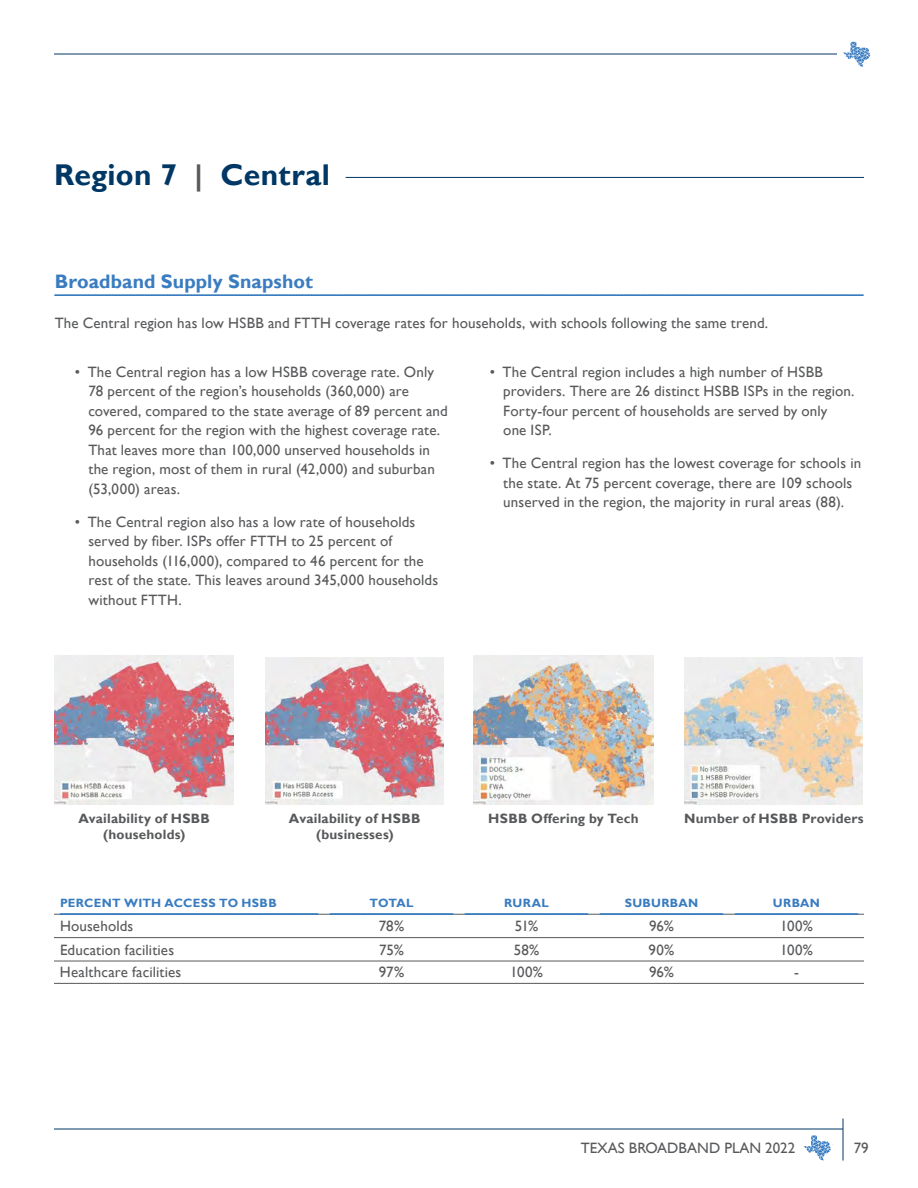
<style>
.page{position:relative;width:918px;height:1188px;background:#fff}
.page>*{position:absolute;margin:0;border:0;box-sizing:border-box;transform-origin:0 0}
.t1{font:700 30px "Gill Sans";letter-spacing:.01em;color:#003764}
.paragraphic_titles{font:700 19.5px "Gill Sans";letter-spacing:.005em;color:#397cc0}
.body{font:15px/19.5px "Gill Sans";letter-spacing:.01em;color:#58595b}
.Image_titles{font:700 13.5px/16.5px "Gill Sans";letter-spacing:.015em;color:#58595b;text-align:center}
.table_col__titles{font:700 12px "Gill Sans";letter-spacing:.025em;color:#397cc0}
.s1{color:#58595b}
</style>
<div class="page">
<hr style="left:54px;top:54px;width:783px;height:1px;background:#003764">
<svg style="left:844px;top:42px;width:26px;height:25px"></svg>
<hr style="left:843px;top:1119px;width:1px;height:42px;background:#003764">
<hr style="left:54px;top:1129px;width:789px;height:1px;background:#003764">
<svg style="left:804px;top:1136px;width:27px;height:25px"></svg>
<img style="left:55px;top:655px;width:179px;height:150px">
<img style="left:266px;top:657px;width:178px;height:148px">
<img style="left:684px;top:657px;width:178px;height:148px">
<img style="left:473px;top:655px;width:180px;height:150px">
<svg style="left:55px;top:294px;width:808px;height:2px;background:#5890c9"></svg>
<hr style="left:54px;top:914px;width:270px;height:1px;background:#58595b">
<hr style="left:324px;top:914px;width:135px;height:1px;background:#58595b">
<hr style="left:459px;top:914px;width:135px;height:1px;background:#58595b">
<hr style="left:594px;top:914px;width:135px;height:1px;background:#58595b">
<hr style="left:729px;top:914px;width:135px;height:1px;background:#58595b">
<hr style="left:54px;top:937px;width:270px;height:1px;background:#58595b">
<hr style="left:324px;top:937px;width:135px;height:1px;background:#58595b">
<hr style="left:459px;top:937px;width:135px;height:1px;background:#58595b">
<hr style="left:594px;top:937px;width:135px;height:1px;background:#58595b">
<hr style="left:729px;top:937px;width:135px;height:1px;background:#58595b">
<hr style="left:54px;top:961px;width:270px;height:1px;background:#58595b">
<hr style="left:324px;top:961px;width:135px;height:1px;background:#58595b">
<hr style="left:459px;top:961px;width:135px;height:1px;background:#58595b">
<hr style="left:594px;top:961px;width:135px;height:1px;background:#58595b">
<hr style="left:729px;top:961px;width:135px;height:1px;background:#58595b">
<hr style="left:54px;top:983px;width:270px;height:1px;background:#58595b">
<hr style="left:324px;top:983px;width:135px;height:1px;background:#58595b">
<hr style="left:459px;top:983px;width:135px;height:1px;background:#58595b">
<hr style="left:594px;top:983px;width:135px;height:1px;background:#58595b">
<hr style="left:729px;top:983px;width:135px;height:1px;background:#58595b">
<svg style="left:60px;top:913px;width:258px;height:2px"></svg>
<svg style="left:330px;top:913px;width:124px;height:2px"></svg>
<svg style="left:465px;top:913px;width:124px;height:2px"></svg>
<svg style="left:600px;top:913px;width:124px;height:2px"></svg>
<svg style="left:735px;top:913px;width:124px;height:2px"></svg>
<hr style="left:346px;top:177px;width:518px;height:1px;background:#003764">
<h1 class="t1" style="left:54px;top:157px;width:278px">Region 7 <span class="s1">|</span> Central</h1>
<h3 class="paragraphic_titles" style="left:55px;top:269px;width:260px">Broadband Supply Snapshot</h3>
<p class="body" style="left:55px;top:314px;width:715px">The Central region has low HSBB and FTTH coverage rates for households, with schools following the same trend.</p>
<p class="body" style="left:88px;top:362px;width:361px;text-indent:-14px">• The Central region has a low HSBB coverage rate. Only 78 percent of the region’s households (360,000) are covered, compared to the state average of 89 percent and 96 percent for the region with the highest coverage rate.<br>That leaves more than 100,000 unserved households in the region, most of them in rural (42,000) and suburban (53,000) areas.</p>
<p class="body" style="left:88px;top:512px;width:351px;text-indent:-14px">• The Central region also has a low rate of households served by fiber. ISPs offer FTTH to 25 percent of households (116,000), compared to 46 percent for the rest of the state. This leaves around 345,000 households without FTTH.</p>
<p class="body" style="left:503px;top:362px;width:353px;text-indent:-14px">• The Central region includes a high number of HSBB providers. There are 26 distinct HSBB I SPs in the region.<br>Forty-four percent of households are served by only<br>one I SP.</p>
<p class="body" style="left:490px;top:454px;width:373px;text-align:center">• The Central region has the lowest coverage for schools in the state. At 75 percent coverage, there are 109 schools unserved in the region, the majority in rural areas (88).</p>
<p class="Image_titles" style="left:78px;top:810px;width:133px">Availability of HSBB (households)</p>
<p class="Image_titles" style="left:289px;top:810px;width:133px">Availability of HSBB</p>
<p class="Image_titles" style="left:488px;top:810px;width:152px">HSBB Offering by Tech</p>
<p class="Image_titles" style="left:316px;top:827px;width:79px">(businesses)</p>
<p class="Image_titles" style="left:684px;top:810px;width:181px">Number of HSBB Providers</p>
<p class="table_col__titles" style="left:60px;top:895px;width:218px">PERCENT WITH ACCESS TO HSBB</p>
<p class="table_col__titles" style="left:369px;top:895px;width:46px">TOTAL</p>
<p class="table_col__titles" style="left:504px;top:895px;width:46px">RURAL</p>
<p class="table_col__titles" style="left:625px;top:895px;width:75px">SUBURBAN</p>
<p class="table_col__titles" style="left:773px;top:895px;width:49px">URBAN</p>
<p class="body" style="left:60px;top:917px;width:75px">Households</p>
<p class="body" style="left:379px;top:917px;width:27px">78%</p>
<p class="body" style="left:515px;top:917px;width:25px">51%</p>
<p class="body" style="left:649px;top:917px;width:26px">96%</p>
<p class="body" style="left:780px;top:917px;width:34px">100%</p>
<p class="body" style="left:60px;top:940px;width:116px">Education facilities</p>
<p class="body" style="left:379px;top:940px;width:26px">75%</p>
<p class="body" style="left:514px;top:940px;width:27px">58%</p>
<p class="body" style="left:649px;top:940px;width:27px">90%</p>
<p class="body" style="left:780px;top:940px;width:34px">100%</p>
<p class="body" style="left:60px;top:963px;width:123px">Healthcare facilities</p>
<p class="body" style="left:379px;top:963px;width:27px">97%</p>
<p class="body" style="left:510px;top:963px;width:34px">100%</p>
<p class="body" style="left:649px;top:963px;width:26px">96%</p>
<p class="body" style="left:794px;top:963px;width:6px">-</p>
<p class="body" style="left:581px;top:1138px;width:216px">TEXAS BROADBAND PLAN 2022</p>
<p class="body" style="left:854px;top:1138px;width:16px">79</p>
</div>
